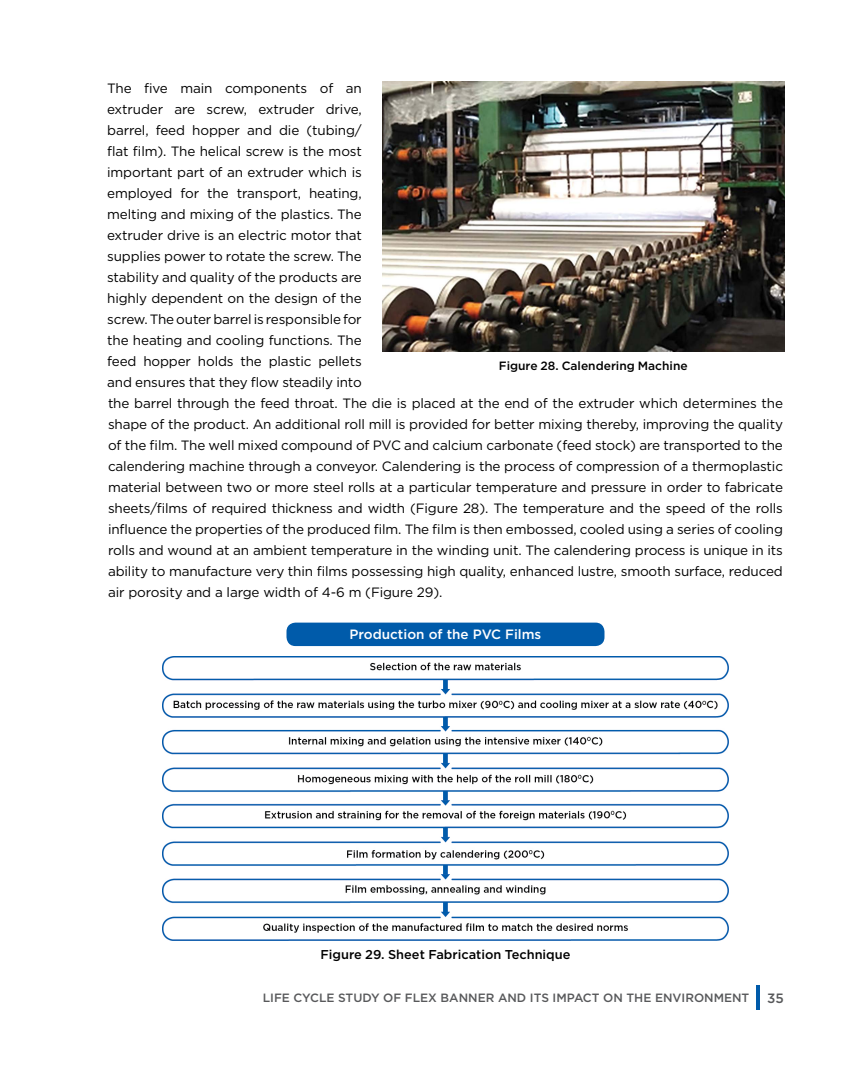
<style>
.page{position:relative;width:864px;height:1080px;background:#fff}
.page>*{position:absolute;margin:0;border:0;box-sizing:border-box;transform-origin:0 0}
.t1{font:13.5px/21px "Gotham";letter-spacing:-.01em;color:#000;text-align:justify}
.t2{font:500 13.5px "Gotham";color:#fff}
.t3{font:500 13.5px "Gotham";color:#58595b}
.t4{font:500 12.75px "Gotham";color:#000}
.t5{font:500 12px "Gotham";color:#58595b}
.t6{font:500 12px "Gotham";color:#000}
</style>
<div class="page">
<hr style="left:757px;top:985px;width:3px;height:25px;background:#005baa">
<img style="left:382px;top:81px;width:403px;height:271px">
<img style="left:162px;top:656px;width:567px;height:284px">
<div style="left:286px;top:623px;width:318px;height:23px;background:#005baa;border-radius:9px"></div>
<p class="t1" style="left:107px;top:77px;width:256px">The five main components of an extruder are screw, extruder drive, barrel, feed hopper and die (tubing/ flat film). The helical screw is the most important part of an extruder which is employed for the transport, heating, melting and mixing of the plastics. The extruder drive is an electric motor that supplies power to rotate the screw. The stability and quality of the products are highly dependent on the design of the screw. The outer barrel is responsible for the heating and cooling functions. The feed hopper holds the plastic pellets and ensures that they flow steadily into</p>
<p class="t6" style="left:499px;top:358px;width:190px">Figure 28. Calendering Machine</p>
<p class="t1" style="left:108px;top:392px;width:677px">the barrel through the feed throat. The die is placed at the end of the extruder which determines the shape of the product. An additional roll mill is provided for better mixing thereby, improving the quality of the film. The well mixed compound of PVC and calcium carbonate (feed stock) are transported to the calendering machine through a conveyor. Calendering is the process of compression of a thermoplastic material between two or more steel rolls at a particular temperature and pressure in order to fabricate sheets/films of required thickness and width (Figure 28). The temperature and the speed of the rolls influence the properties of the produced film. The film is then embossed, cooled using a series of cooling rolls and wound at an ambient temperature in the winding unit. The calendering process is unique in its ability to manufacture very thin films possessing high quality, enhanced lustre, smooth surface, reduced air porosity and a large width of 4-6 m (Figure 29).</p>
<p class="t2" style="left:350px;top:625px;width:193px">Production of the PVC Films</p>
<p class="t4" style="left:320px;top:946px;width:252px">Figure 29. Sheet Fabrication Technique</p>
<p class="t5" style="left:263px;top:990px;width:488px">LIFE CYCLE STUDY OF FLEX BANNER AND ITS IMPACT ON THE ENVIRONMENT</p>
<p class="t3" style="left:767px;top:989px;width:18px">35</p>
</div>
